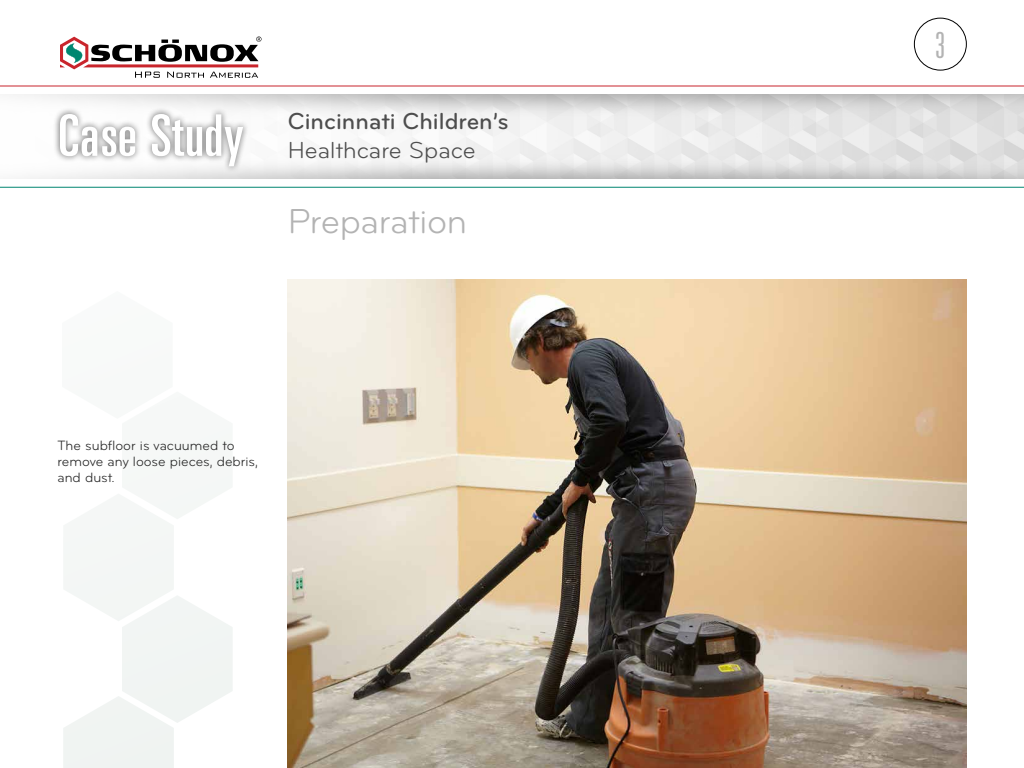
<style>
.page{position:relative;width:1024px;height:768px;background:#fff}
.page>*{position:absolute;margin:0;border:0;box-sizing:border-box;transform-origin:0 0}
.t1{font:36px "Bryant LG";letter-spacing:-.01em;color:#b3b3b3}
.t2{font:300 ultra-condensed 36px "Univers";color:#b3b3b3}
.t3{font:500 24px "Bryant LG";color:#4d4d4d}
.t4{font:24px "Bryant LG";color:#4d4d4d}
.t5{font:14px/16px "Bryant LG";color:#262626}
</style>
<div class="page">
<svg style="left:63px;top:475px;width:170px;height:293px"></svg>
<div style="left:53px;top:107px;width:196px;height:66px;background:#000;opacity:.6"></div>
<svg style="left:60px;top:114px;width:183px;height:52px"></svg>
<hr style="left:0;top:86px;width:1024px;height:1px;background:#c9252c">
<hr style="left:0;top:187px;width:1024px;height:1px;background:#008670">
<img style="left:288px;top:279px;width:679px;height:489px">
<div style="left:914px;top:18px;width:52px;height:52px;border:1px solid #000;border-radius:50%"></div>
<svg style="left:60px;top:36px;width:202px;height:42px"></svg>
<h2 class="t3" style="left:288px;top:106px;width:222px">Cincinnati Children’s</h2>
<h2 class="t4" style="left:288px;top:136px;width:189px">Healthcare Space</h2>
<h1 class="t1" style="left:288px;top:200px;width:181px">Preparation</h1>
<p class="t5" style="left:58px;top:437px;width:202px">The subfloor is vacuumed to remove any loose pieces, debris, and dust.</p>
<h1 class="t2" style="left:935px;top:26px;width:11px">3</h1>
</div>
